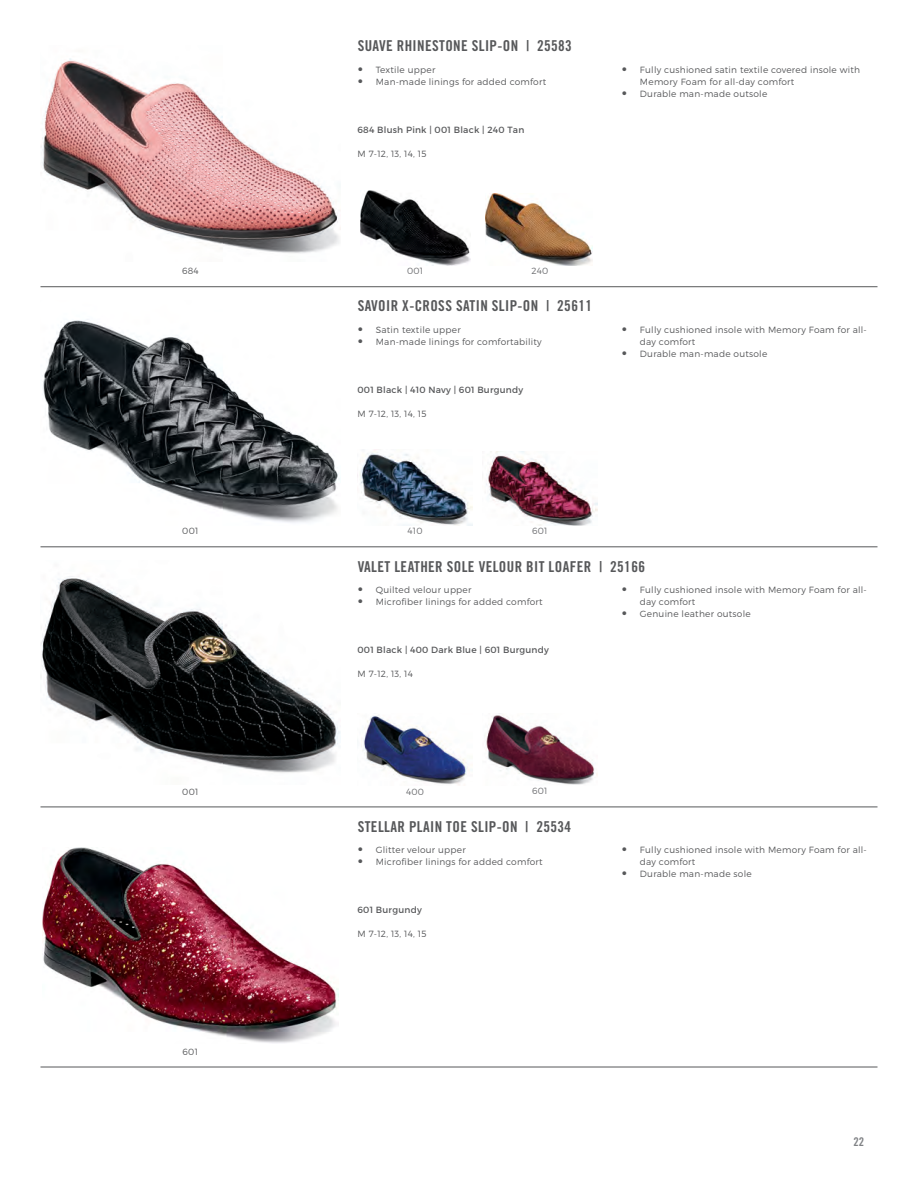
<style>
.page{position:relative;width:918px;height:1188px;background:#fff}
.page>*{position:absolute;margin:0;border:0;box-sizing:border-box;transform-origin:0 0}
.t1{font:15px "Trade Gothic LT Std Bd Cn 20";letter-spacing:.025em;color:#57585a}
.t2{font:12px "Trade Gothic LT Std Bd Cn 20";color:#808285}
.t3{font:300 9px/12px "Montserrat";letter-spacing:.025em;color:#57585a}
.t4{font:9px "Montserrat";letter-spacing:.025em;color:#57585a}
.t5{font:300 9px "Montserrat";letter-spacing:.025em;color:#6c6d70}
.s1{font-family:"Trade Gothic LT Std";font-weight:400;font-size:10.5px}
</style>
<div class="page">
<img style="left:41px;top:58px;width:298px;height:196px">
<img style="left:360px;top:191px;width:110px;height:74px">
<hr style="left:40px;top:286px;width:838px;height:1px;background:#57585a">
<img style="left:485px;top:193px;width:108px;height:73px">
<img style="left:43px;top:319px;width:297px;height:204px">
<img style="left:357px;top:449px;width:115px;height:76px">
<hr style="left:40px;top:546px;width:838px;height:1px;background:#57585a">
<img style="left:486px;top:452px;width:111px;height:74px">
<img style="left:40px;top:576px;width:300px;height:197px">
<img style="left:361px;top:715px;width:109px;height:70px">
<hr style="left:40px;top:807px;width:838px;height:1px;background:#57585a">
<img style="left:484px;top:715px;width:113px;height:70px">
<img style="left:43px;top:847px;width:296px;height:196px">
<hr style="left:40px;top:1067px;width:838px;height:1px;background:#57585a">
<p class="t1" style="left:358px;top:37px;width:216px">SUAVE RHINESTONE SLIP-ON | 25583</p>
<p class="t3" style="left:358px;top:63px;width:79px"><span class="s1">•</span> Textile upper</p>
<p class="t3" style="left:358px;top:75px;width:190px"><span class="s1">•</span> Man-made linings for added comfort</p>
<p class="t3" style="left:640px;top:63px;width:222px;text-indent:-18px"><span class="s1">•</span> Fully cushioned satin textile covered insole with<br>Memory Foam for all-day comfort</p>
<p class="t3" style="left:622px;top:87px;width:147px"><span class="s1">•</span> Durable man-made outsole</p>
<p class="t4" style="left:357px;top:124px;width:168px">684 Blush Pink | 001 Black | 240 Tan</p>
<p class="t3" style="left:357px;top:148px;width:71px">M 7-12, 13, 14, 15</p>
<p class="t3" style="left:182px;top:265px;width:18px">684</p>
<p class="t5" style="left:407px;top:266px;width:18px">001</p>
<p class="t5" style="left:531px;top:265px;width:19px">240</p>
<p class="t1" style="left:358px;top:297px;width:236px">SAVOIR X-CROSS SATIN SLIP-ON | 25611</p>
<p class="t3" style="left:358px;top:323px;width:105px"><span class="s1">•</span> Satin textile upper</p>
<p class="t3" style="left:358px;top:335px;width:185px"><span class="s1">•</span> Man-made linings for comfortability</p>
<p class="t4" style="left:357px;top:384px;width:167px">001 Black | 410 Navy | 601 Burgundy</p>
<p class="t3" style="left:357px;top:408px;width:71px">M 7-12, 13, 14, 15</p>
<p class="t3" style="left:640px;top:323px;width:228px;text-indent:-18px"><span class="s1">•</span> Fully cushioned insole with Memory Foam for all&shy;day comfort</p>
<p class="t3" style="left:622px;top:347px;width:147px"><span class="s1">•</span> Durable man-made outsole</p>
<p class="t3" style="left:182px;top:525px;width:18px">001</p>
<p class="t5" style="left:408px;top:526px;width:17px">410</p>
<p class="t5" style="left:532px;top:525px;width:17px">601</p>
<p class="t1" style="left:358px;top:557px;width:289px">VALET LEATHER SOLE VELOUR BIT LOAFER | 25166</p>
<p class="t3" style="left:358px;top:583px;width:115px"><span class="s1">•</span> Quilted velour upper</p>
<p class="t3" style="left:358px;top:595px;width:186px"><span class="s1">•</span> Microfiber linings for added comfort</p>
<p class="t4" style="left:357px;top:644px;width:193px">001 Black | 400 Dark Blue | 601 Burgundy</p>
<p class="t3" style="left:357px;top:668px;width:57px">M 7-12, 13, 14</p>
<p class="t3" style="left:182px;top:785px;width:18px">001</p>
<p class="t5" style="left:406px;top:786px;width:19px">400</p>
<p class="t5" style="left:532px;top:785px;width:17px">601</p>
<p class="t1" style="left:358px;top:817px;width:215px">STELLAR PLAIN TOE SLIP-ON | 25534</p>
<p class="t3" style="left:358px;top:843px;width:109px"><span class="s1">•</span> Glitter velour upper</p>
<p class="t3" style="left:358px;top:855px;width:186px"><span class="s1">•</span> Microfiber linings for added comfort</p>
<p class="t4" style="left:357px;top:904px;width:66px">601 Burgundy</p>
<p class="t3" style="left:183px;top:1045px;width:17px">601</p>
<p class="t3" style="left:357px;top:928px;width:71px">M 7-12, 13, 14, 15</p>
<p class="t3" style="left:640px;top:583px;width:228px;text-indent:-18px"><span class="s1">•</span> Fully cushioned insole with Memory Foam for all&shy;day comfort</p>
<p class="t3" style="left:622px;top:607px;width:130px"><span class="s1">•</span> Genuine leather outsole</p>
<p class="t3" style="left:640px;top:843px;width:228px;text-indent:-18px"><span class="s1">•</span> Fully cushioned insole with Memory Foam for all&shy;day comfort</p>
<p class="t3" style="left:622px;top:867px;width:131px"><span class="s1">•</span> Durable man-made sole</p>
<h2 class="t2" style="left:853px;top:1134px;width:12px">22</h2>
</div>
